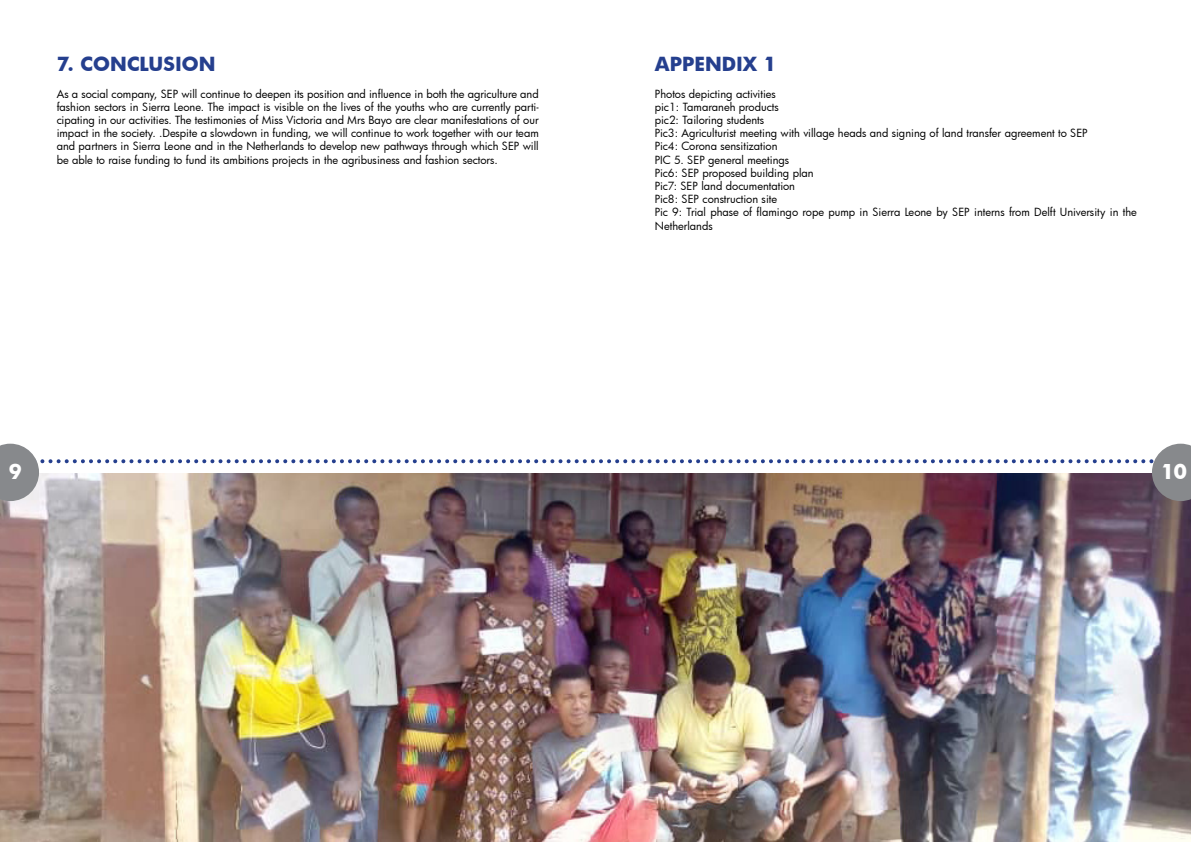
<style>
.page{position:relative;width:1191px;height:842px;background:#fff}
.page>*{position:absolute;margin:0;border:0;box-sizing:border-box;transform-origin:0 0}
.titel{font:700 20px "Futura";color:#fff}
.subtitel_grijs_hoofd{font:700 19px "Futura";letter-spacing:.005em;color:#253f8e}
.tekst{font:11px/13.2px "Futura";color:#000;text-align:justify}
</style>
<div class="page">
<img style="left:0;top:501px;width:1191px;height:341px">
<svg style="left:0;top:444px;width:1191px;height:57px"></svg>
<p class="subtitel_grijs_hoofd" style="left:57px;top:51px;width:160px">7. CONCLUSION</p>
<p class="tekst" style="left:57px;top:87px;width:483px">As a social company, SEP will continue to deepen its position and influence in both the agriculture and fashion sectors in Sierra Leone. The impact is visible on the lives of the youths who are currently parti&shy;cipating in our activities. The testimonies of Miss Victoria and Mrs Bayo are clear manifestations of our impact in the society. .Despite a slowdown in funding, we will continue to work together with our team and partners in Sierra Leone and in the Netherlands to develop new pathways through which SEP will be able to raise funding to fund its ambitions projects in the agribusiness and fashion sectors.</p>
<p class="subtitel_grijs_hoofd" style="left:655px;top:51px;width:123px">APPENDIX 1</p>
<p class="tekst" style="left:655px;top:87px;width:122px">Photos depicting activities</p>
<p class="tekst" style="left:655px;top:100px;width:125px">pic1: Tamaraneh products</p>
<p class="tekst" style="left:655px;top:113px;width:111px">pic2: Tailoring students</p>
<p class="tekst" style="left:655px;top:126px;width:434px">Pic3: Agriculturist meeting with village heads and signing of land transfer agreement to SEP</p>
<p class="tekst" style="left:655px;top:139px;width:124px">Pic4: Corona sensitization</p>
<p class="tekst" style="left:655px;top:153px;width:136px">PIC 5. SEP general meetings</p>
<p class="tekst" style="left:655px;top:166px;width:160px">Pic6: SEP proposed building plan</p>
<p class="tekst" style="left:655px;top:179px;width:142px">Pic7: SEP land documentation</p>
<p class="tekst" style="left:655px;top:192px;width:124px">Pic8: SEP construction site</p>
<p class="tekst" style="left:655px;top:205px;width:483px">Pic 9: Trial phase of flamingo rope pump in Sierra Leone by SEP interns from Delft University in the<br>Netherlands</p>
<p class="titel" style="left:8px;top:457px;width:15px">9</p>
<p class="titel" style="left:1161px;top:457px;width:27px">10</p>
</div>
